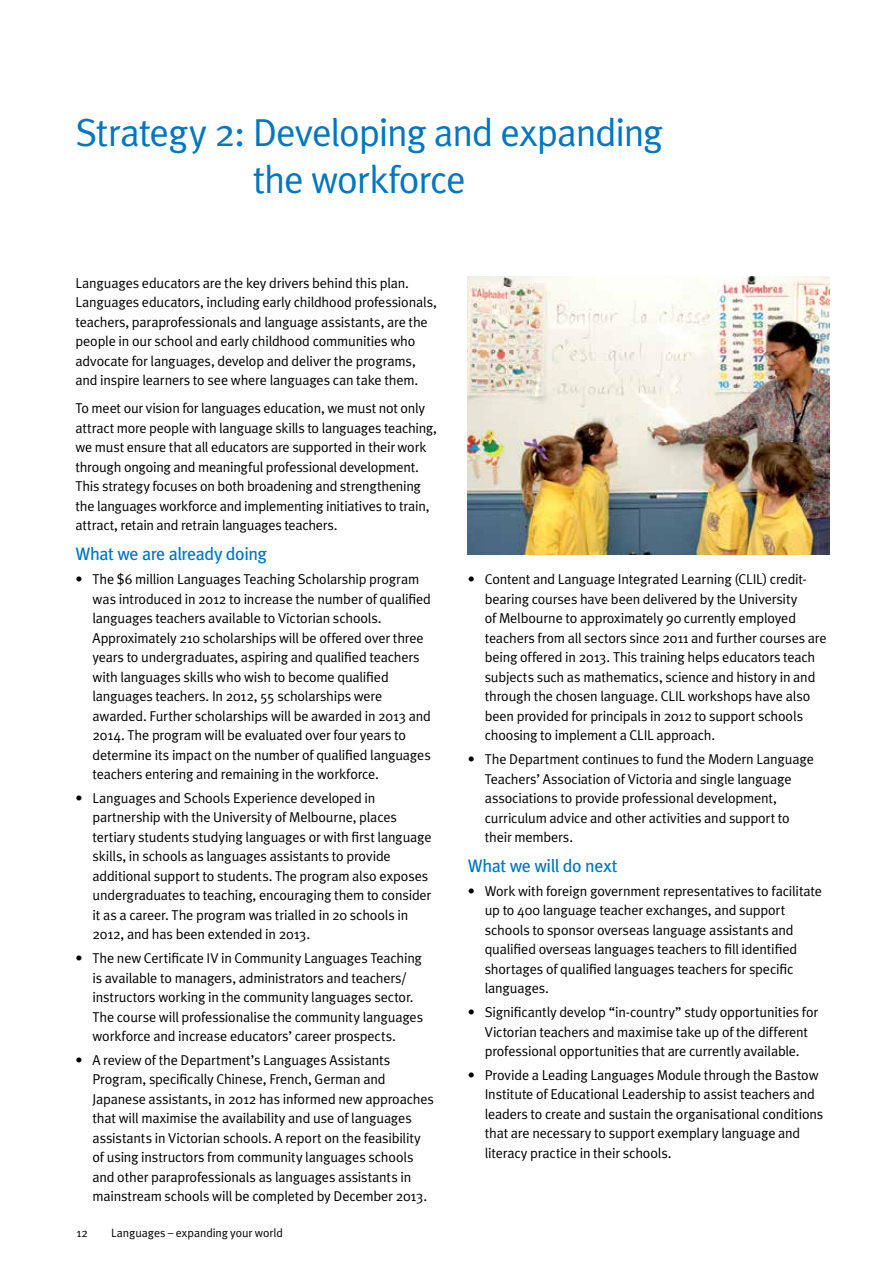
<style>
.page{position:relative;width:893px;height:1263px;background:#fff}
.page>*{position:absolute;margin:0;border:0;box-sizing:border-box;transform-origin:0 0}
.t1{font:39px/46.8px "Meta Plus Normal";letter-spacing:-.03em;color:#0076c0;text-align:center}
.t2{font:18px "Meta Plus";letter-spacing:-.025em;color:#0076c0}
.t3{font:14.25px/19.5px "Meta Plus Normal";letter-spacing:-.015em;color:#000}
.t4{font:12px "Meta Plus Normal";letter-spacing:-.005em;color:#000}
</style>
<div class="page">
<img style="left:468px;top:276px;width:361px;height:279px">
<h1 class="t1" style="left:75px;top:108px;width:589px">Strategy 2: Developing and expanding the workforce</h1>
<p class="t3" style="left:75px;top:273px;width:363px">Languages educators are the key drivers behind this plan.<br>Languages educators, including early childhood professionals, teachers, paraprofessionals and language assistants, are the people in our school and early childhood communities who advocate for languages, develop and deliver the programs, and inspire learners to see where languages can take them.</p>
<p class="t3" style="left:75px;top:398px;width:363px">To meet our vision for languages education, we must not only attract more people with language skills to languages teaching, we must ensure that all educators are supported in their work through ongoing and meaningful professional development.<br>This strategy focuses on both broadening and strengthening the languages workforce and implementing initiatives to train, attract, retain and retrain languages teachers.</p>
<p class="t2" style="left:75px;top:544px;width:193px">What we are already doing</p>
<p class="t3" style="left:92px;top:569px;width:340px;text-indent:-17px">• The $6 million Languages Teaching Scholarship program was introduced in 2012 to increase the number of qualified languages teachers available to Victorian schools.<br>Approximately 210 scholarships will be offered over three years to undergraduates, aspiring and qualified teachers with languages skills who wish to become qualified languages teachers. In 2012, 55 scholarships were awarded. Further scholarships will be awarded in 2013 and 2014. The program will be evaluated over four years to determine its impact on the number of qualified languages teachers entering and remaining in the workforce.</p>
<p class="t3" style="left:92px;top:788px;width:341px;text-indent:-17px">• Languages and Schools Experience developed in partnership with the University of Melbourne, places tertiary students studying languages or with first language skills, in schools as languages assistants to provide additional support to students. The program also exposes undergraduates to teaching, encouraging them to consider it as a career. The program was trialled in 20 schools in 2012, and has been extended in 2013.</p>
<p class="t3" style="left:92px;top:948px;width:332px;text-indent:-17px">• The new Certificate IV in Community Languages Teaching is available to managers, administrators and teachers/ instructors working in the community languages sector.<br>The course will professionalise the community languages workforce and increase educators’ career prospects.</p>
<p class="t3" style="left:92px;top:1050px;width:343px;text-indent:-17px">• A review of the Department’s Languages Assistants Program, specifically Chinese, French, German and Japanese assistants, in 2012 has informed new approaches that will maximise the availability and use of languages assistants in Victorian schools. A report on the feasibility of using instructors from community languages schools and other paraprofessionals as languages assistants in mainstream schools will be completed by December 2013.</p>
<p class="t4" style="left:77px;top:1225px;width:13px">12</p>
<p class="t4" style="left:111px;top:1225px;width:173px">Languages – expanding your world</p>
<p class="t3" style="left:485px;top:569px;width:343px;text-indent:-17px">• Content and Language Integrated Learning (CLIL) credit&shy;bearing courses have been delivered by the University<br>of Melbourne to approximately 90 currently employed teachers from all sectors since 2011 and further courses are being offered in 2013. This training helps educators teach subjects such as mathematics, science and history in and through the chosen language. CLIL workshops have also been provided for principals in 2012 to support schools choosing to implement a CLIL approach.</p>
<p class="t3" style="left:485px;top:749px;width:331px;text-indent:-17px">• The Department continues to fund the Modern Language Teachers’ Association of Victoria and single language associations to provide professional development, curriculum advice and other activities and support to their members.</p>
<p class="t2" style="left:468px;top:855px;width:151px">What we will do next</p>
<p class="t3" style="left:485px;top:881px;width:339px;text-indent:-17px">• Work with foreign government representatives to facilitate up to 400 language teacher exchanges, and support schools to sponsor overseas language assistants and qualified overseas languages teachers to fill identified shortages of qualified languages teachers for specific languages.</p>
<p class="t3" style="left:468px;top:1002px;width:352px;text-align:center">• Significantly develop “in-country” study opportunities for<br>Victorian teachers and maximise take up of the different professional opportunities that are currently available.</p>
<p class="t3" style="left:485px;top:1065px;width:340px;text-indent:-17px">• Provide a Leading Languages Module through the Bastow Institute of Educational Leadership to assist teachers and leaders to create and sustain the organisational conditions that are necessary to support exemplary language and literacy practice in their schools.</p>
</div>
